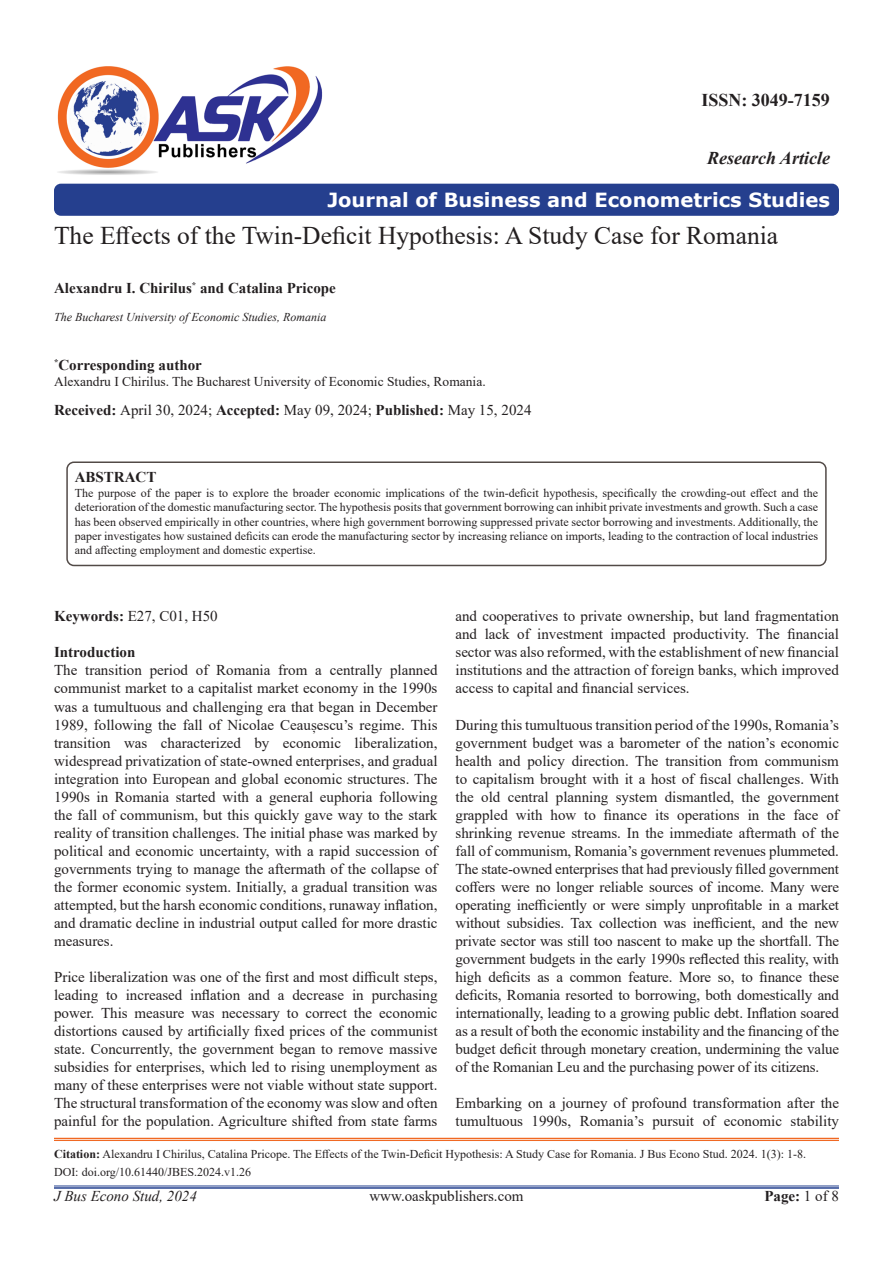
<style>
.page{position:relative;width:893px;height:1263px;background:#fff}
.page>*{position:absolute;margin:0;border:0;box-sizing:border-box;transform-origin:0 0}
.t1{font:25.5px "Times New Roman";color:#231f20}
.t2{font:700 19.5px "Verdana";color:#fff}
.t3{font:italic 700 18px "Times New Roman";color:#231f20}
.t4{font:700 18px "Times New Roman";color:#231f20}
.t5{font:15px/18px "Times New Roman";color:#231f20;text-align:justify}
.t6{font:700 15px "Times New Roman";color:#231f20}
.t7{font:italic 15px "Times New Roman";color:#231f20}
.t8{font:13.5px "Times New Roman";color:#231f20}
.t9{font:12px/14.4px "Times New Roman";color:#231f20;text-align:justify}
.t10{font:italic 12px "Times New Roman";color:#231f20}
.s1{font-weight:700}
.s2{font-weight:400}
</style>
<div class="page">
<hr style="left:54px;top:1186px;width:785px;height:1px;background:#24418f">
<hr style="left:54px;top:1187px;width:785px;height:2px;background:#24418f">
<div style="left:54px;top:184px;width:785px;height:32px;background:#253f8e;border-radius:7px"></div>
<hr style="left:54px;top:1138px;width:785px;height:1px;background:#f06822">
<hr style="left:54px;top:1140px;width:785px;height:1px;background:#f06822">
<img style="left:57px;top:66px;width:266px;height:109px">
<div style="left:66px;top:461px;width:761px;height:105px;border:2px solid #524a47;border-radius:7px"></div>
<p class="t4" style="left:701px;top:87px;width:130px">ISSN: 3049-7159</p>
<p class="t3" style="left:707px;top:145px;width:124px">Research Article</p>
<p class="t2" style="left:327px;top:186px;width:504px">Journal of Business and Econometrics Studies</p>
<p class="t1" style="left:54px;top:217px;width:726px">The Effects of the Twin-Deficit Hypothesis: A Study Case for Romania</p>
<p class="t6" style="left:54px;top:277px;width:283px">Alexandru I. Chirilus<sup>*</sup> and Catalina Pricope</p>
<p class="t10" style="left:54px;top:309px;width:274px">The Bucharest University of Economic Studies, Romania</p>
<p class="t6" style="left:54px;top:354px;width:149px"><sup>*</sup>Corresponding author</p>
<p class="t8" style="left:54px;top:372px;width:433px">Alexandru I Chirilus. The Bucharest University of Economic Studies, Romania.</p>
<p class="t5" style="left:54px;top:400px;width:479px"><span class="s1">Received:</span> April 30, 2024; <span class="s1">Accepted:</span> May 09, 2024; <span class="s1">Published:</span> May 15, 2024</p>
<p class="t6" style="left:75px;top:467px;width:83px">ABSTRACT</p>
<p class="t9" style="left:75px;top:485px;width:745px">The purpose of the paper is to explore the broader economic implications of the twin-deficit hypothesis, specifically the crowding-out effect and the deterioration of the domestic manufacturing sector. The hypothesis posits that government borrowing can inhibit private investments and growth. Such a case has been observed empirically in other countries, where high government borrowing suppressed private sector borrowing and investments. Additionally, the paper investigates how sustained deficits can erode the manufacturing sector by increasing reliance on imports, leading to the contraction of local industries and affecting employment and domestic expertise.</p>
<p class="t5" style="left:54px;top:607px;width:165px"><span class="s1">Keywords:</span> E27, C01, H50</p>
<p class="t6" style="left:54px;top:642px;width:83px">Introduction</p>
<p class="t5" style="left:54px;top:661px;width:385px">The transition period of Romania from a centrally planned communist market to a capitalist market economy in the 1990s was a tumultuous and challenging era that began in December 1989, following the fall of Nicolae Ceaușescu’s regime. This transition was characterized by economic liberalization, widespread privatization of state-owned enterprises, and gradual integration into European and global economic structures. The 1990s in Romania started with a general euphoria following the fall of communism, but this quickly gave way to the stark reality of transition challenges. The initial phase was marked by political and economic uncertainty, with a rapid succession of governments trying to manage the aftermath of the collapse of the former economic system. Initially, a gradual transition was attempted, but the harsh economic conditions, runaway inflation, and dramatic decline in industrial output called for more drastic measures.</p>
<p class="t5" style="left:54px;top:967px;width:385px">Price liberalization was one of the first and most difficult steps, leading to increased inflation and a decrease in purchasing power. This measure was necessary to correct the economic distortions caused by artificially fixed prices of the communist state. Concurrently, the government began to remove massive subsidies for enterprises, which led to rising unemployment as many of these enterprises were not viable without state support.<br>The structural transformation of the economy was slow and often painful for the population. Agriculture shifted from state farms</p>
<p class="t5" style="left:455px;top:607px;width:385px">and cooperatives to private ownership, but land fragmentation and lack of investment impacted productivity. The financial sector was also reformed, with the establishment of new financial institutions and the attraction of foreign banks, which improved access to capital and financial services.</p>
<p class="t5" style="left:455px;top:715px;width:385px">During this tumultuous transition period of the 1990s, Romania’s government budget was a barometer of the nation’s economic health and policy direction. The transition from communism to capitalism brought with it a host of fiscal challenges. With the old central planning system dismantled, the government grappled with how to finance its operations in the face of shrinking revenue streams. In the immediate aftermath of the fall of communism, Romania’s government revenues plummeted.<br>The state-owned enterprises that had previously filled government coffers were no longer reliable sources of income. Many were operating inefficiently or were simply unprofitable in a market without subsidies. Tax collection was inefficient, and the new private sector was still too nascent to make up the shortfall. The government budgets in the early 1990s reflected this reality, with high deficits as a common feature. More so, to finance these deficits, Romania resorted to borrowing, both domestically and internationally, leading to a growing public debt. Inflation soared as a result of both the economic instability and the financing of the budget deficit through monetary creation, undermining the value of the Romanian Leu and the purchasing power of its citizens.</p>
<p class="t5" style="left:455px;top:1093px;width:385px">Embarking on a journey of profound transformation after the tumultuous 1990s, Romania’s pursuit of economic stability</p>
<p class="t9" style="left:54px;top:1146px;width:754px"><span class="s1">Citation:</span> Alexandru I Chirilus, Catalina Pricope. The Effects of the Twin-Deficit Hypothesis: A Study Case for Romania. J Bus Econo Stud. 2024. 1(3): 1-8.</p>
<p class="t9" style="left:54px;top:1164px;width:199px">DOI: doi.org/10.61440/JBES.2024.v1.26</p>
<p class="t6" style="left:764px;top:1185px;width:76px">Page: <span class="s2">1 of 8</span></p>
<p class="t7" style="left:54px;top:1186px;width:144px">J Bus Econo Stud, 2024</p>
<p class="t5" style="left:369px;top:1187px;width:156px">www.oaskpublishers.com</p>
</div>
